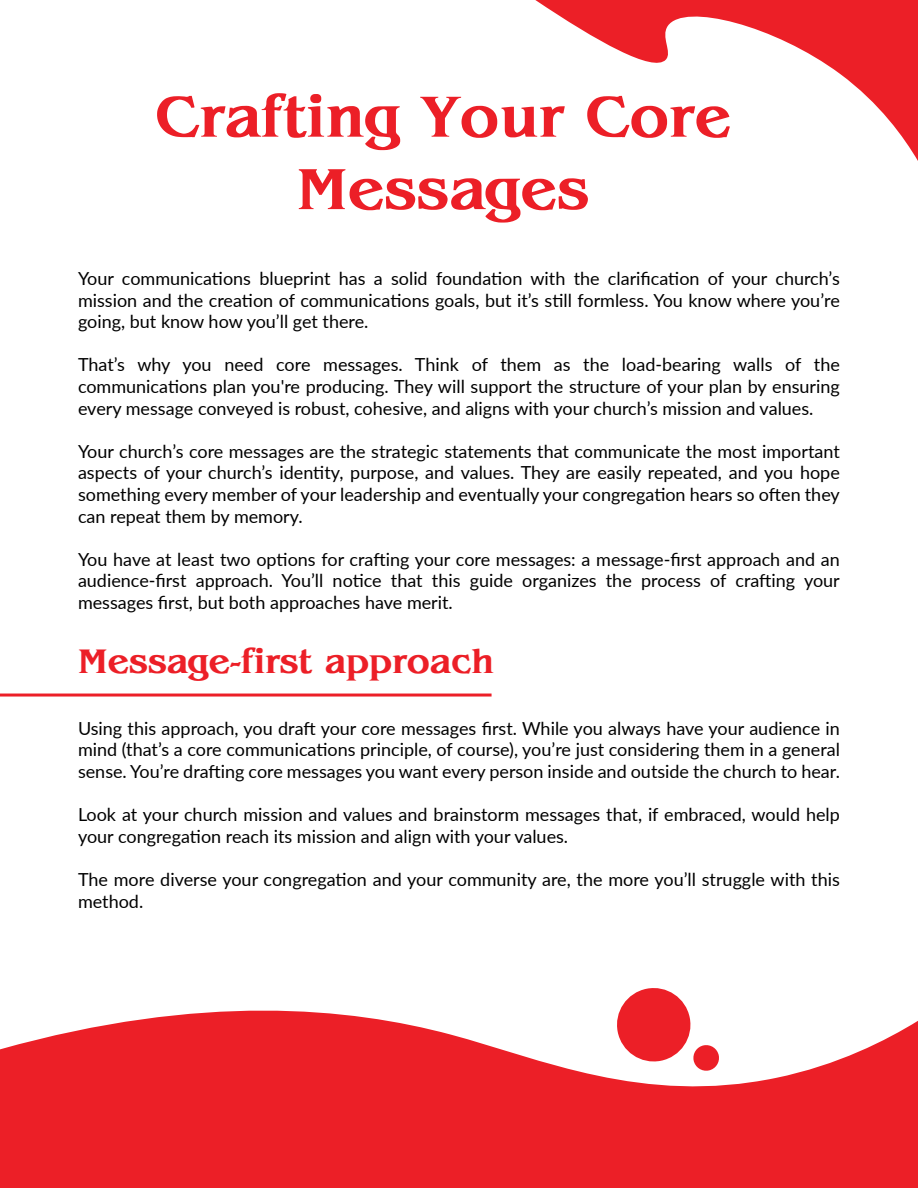
<style>
.page{position:relative;width:918px;height:1188px;background:#fff}
.page>*{position:absolute;margin:0;border:0;box-sizing:border-box;transform-origin:0 0}
.t1{font:700 60.3px/72.4px "Benguiat";color:#ec1f27;text-align:center}
.t2{font:700 35.55px "Benguiat";color:#ec1f27}
.t3{font:18px/21.6px "Lato";color:#000;text-align:justify}
</style>
<div class="page">
<hr style="left:0;top:694px;width:492px;height:3px;background:#ec1f27">
<svg style="left:0;top:1010px;width:918px;height:178px;fill:#ec1f27"></svg>
<svg style="left:535px;top:0;width:383px;height:161px"></svg>
<svg style="left:614px;top:988px;width:106px;height:84px"></svg>
<h1 class="t1" style="left:155px;top:80px;width:578px">Crafting Your Core<br>Messages</h1>
<p class="t3" style="left:78px;top:267px;width:763px">Your communications blueprint has a solid foundation with the clarification of your church’s mission and the creation of communications goals, but it’s still formless. You know where you’re going, but know how you’ll get there.</p>
<p class="t3" style="left:78px;top:353px;width:763px">That’s why you need core messages. Think of them as the load-bearing walls of the communications plan you're producing. They will support the structure of your plan by ensuring every message conveyed is robust, cohesive, and aligns with your church’s mission and values.</p>
<p class="t3" style="left:78px;top:440px;width:763px">Your church’s core messages are the strategic statements that communicate the most important aspects of your church’s identity, purpose, and values. They are easily repeated, and you hope something every member of your leadership and eventually your congregation hears so often they can repeat them by memory.</p>
<p class="t3" style="left:78px;top:548px;width:763px">You have at least two options for crafting your core messages: a message-first approach and an audience-first approach. You’ll notice that this guide organizes the process of crafting your messages first, but both approaches have merit.</p>
<h2 class="t2" style="left:78px;top:641px;width:418px">Message-first approach</h2>
<p class="t3" style="left:78px;top:717px;width:763px">Using this approach, you draft your core messages first. While you always have your audience in mind (that’s a core communications principle, of course), you’re just considering them in a general sense. You’re drafting core messages you want every person inside and outside the church to hear.</p>
<p class="t3" style="left:78px;top:803px;width:763px">Look at your church mission and values and brainstorm messages that, if embraced, would help your congregation reach its mission and align with your values.</p>
<p class="t3" style="left:78px;top:868px;width:763px">The more diverse your congregation and your community are, the more you’ll struggle with this method.</p>
</div>
